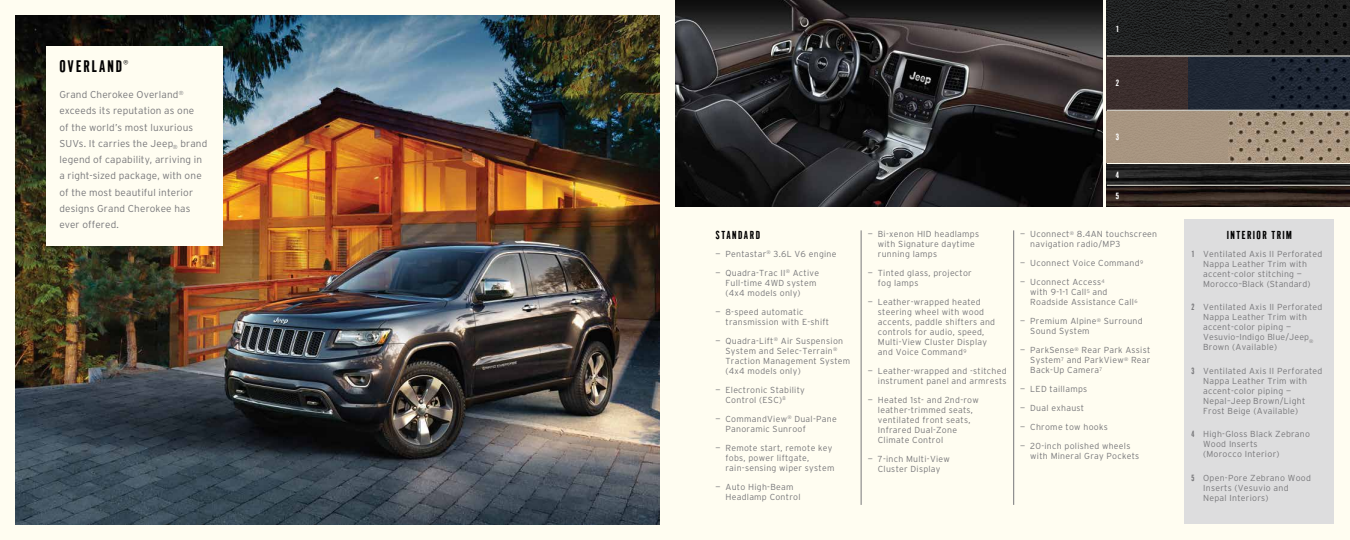
<style>
.page{position:relative;width:1350px;height:540px;background:#fffdf1}
.page>*{position:absolute;margin:0;border:0;box-sizing:border-box;transform-origin:0 0}
.t1{font:16.25px "Cg Gothic No 1";letter-spacing:.125em;color:#000}
.t2{font:11.25px "Cg Gothic No 1";letter-spacing:.135em;color:#000}
.t3{font:300 10px/16.2px "Interstate";letter-spacing:.015em;color:#77777a}
.t4{font:300 8.75px/10px "Interstate";letter-spacing:.03em;color:#77777a}
.t5{font:8.75px "Cg Gothic No 1";color:#fff;scale:1.1 1}
.s1{font-family:"Cg Gothic No 1";font-weight:400}
</style>
<div class="page">
<img style="left:1107px;top:0;width:121px;height:56px">
<img style="left:16px;top:16px;width:643px;height:508px">
<div style="left:46px;top:46px;width:177px;height:200px;background:#fffdf1"></div>
<hr style="left:861px;top:230px;width:1px;height:275px;background:#77777a">
<hr style="left:1013px;top:230px;width:1px;height:275px;background:#77777a">
<img style="left:675px;top:0;width:427px;height:207px">
<img style="left:1107px;top:164px;width:243px;height:43px">
<img style="left:1228px;top:111px;width:122px;height:52px">
<img style="left:1107px;top:57px;width:243px;height:53px">
<img style="left:1228px;top:0;width:122px;height:56px">
<div style="left:1184px;top:220px;width:150px;height:304px;background:#ddddde"></div>
<hr style="left:1107px;top:185px;width:243px;height:1px;background:#fffdf1">
<h1 class="t1" style="left:59px;top:57px;width:70px">OVERLAND<sup>®</sup></h1>
<p class="t3" style="left:59px;top:86px;width:150px">Grand Cherokee Overland<sup>® </sup>exceeds its reputation as one<br>of the world’s most luxurious<br>SUVs. It carries the Jeep<sub>®</sub> brand legend of capability, arriving in a right-sized package, with one of the most beautiful interior designs Grand Cherokee has ever offered.</p>
<p class="t5" style="left:1116px;top:23px;width:4px">1</p>
<p class="t5" style="left:1116px;top:78px;width:4px">2</p>
<p class="t2" style="left:715px;top:229px;width:46px">STANDARD</p>
<p class="t4" style="left:715px;top:249px;width:123px">— Pentastar<sup>®</sup> 3.6L V6 engine</p>
<p class="t4" style="left:725px;top:268px;width:95px;text-indent:-10px">— Quadra-Trac II<sup>®</sup> Active<br>Full-time 4WD system (4x4 models only)</p>
<p class="t4" style="left:725px;top:307px;width:105px;text-indent:-10px">— 8-speed automatic transmission with E-shift</p>
<p class="t4" style="left:725px;top:336px;width:126px;text-indent:-10px">— Quadra-Lift<sup>®</sup> Air Suspension<br>System and Selec-Terrain<sup>®<br></sup>Traction Management System (4x4 models only)</p>
<p class="t4" style="left:725px;top:385px;width:81px;text-indent:-10px">— Electronic Stability<br>Control (ESC)<sup>8</sup></p>
<p class="t4" style="left:725px;top:414px;width:113px;text-indent:-10px">— CommandView<sup>®</sup> Dual-Pane<br>Panoramic Sunroof</p>
<p class="t4" style="left:725px;top:443px;width:110px;text-indent:-10px">— Remote start, remote key fobs, power liftgate, rain-sensing wiper system</p>
<p class="t4" style="left:725px;top:482px;width:77px;text-indent:-10px">— Auto High-Beam<br>Headlamp Control</p>
<p class="t4" style="left:878px;top:229px;width:103px;text-indent:-10px">— Bi-xenon HID headlamps with Signature daytime running lamps</p>
<p class="t4" style="left:878px;top:268px;width:96px;text-indent:-10px">— Tinted glass, projector fog lamps</p>
<p class="t4" style="left:878px;top:297px;width:119px;text-indent:-10px">— Leather-wrapped heated steering wheel with wood accents, paddle shifters and controls for audio, speed,<br>Multi-View Cluster Display and Voice Command<sup>9</sup></p>
<p class="t4" style="left:868px;top:366px;width:140px;text-align:right">— Leather-wrapped and -stitched instrument panel and armrests</p>
<p class="t4" style="left:878px;top:395px;width:102px;text-indent:-10px">— Heated 1st- and 2nd-row leather-trimmed seats, ventilated front seats,<br>Infrared Dual-Zone<br>Climate Control</p>
<p class="t4" style="left:868px;top:454px;width:84px;text-align:center">— 7-inch Multi-View<br>Cluster Display</p>
<p class="t5" style="left:1116px;top:132px;width:4px">3</p>
<p class="t5" style="left:1116px;top:170px;width:4px">4</p>
<p class="t5" style="left:1116px;top:191px;width:4px">5</p>
<p class="t4" style="left:1030px;top:229px;width:128px;text-indent:-10px">— Uconnect<sup>®</sup> 8.4AN touchscreen navigation radio/MP3</p>
<p class="t4" style="left:1020px;top:258px;width:124px">— Uconnect Voice Command<sup>9</sup></p>
<p class="t4" style="left:1030px;top:277px;width:109px;text-indent:-10px">— Uconnect Access<sup>4<br></sup>with 9-1-1 Call<sup>5</sup> and<br>Roadside Assistance Call<sup>6</sup></p>
<p class="t4" style="left:1030px;top:316px;width:114px;text-indent:-10px">— Premium Alpine<sup>®</sup> Surround<br>Sound System</p>
<p class="t4" style="left:1030px;top:345px;width:122px;text-align:justify;text-indent:-10px">— ParkSense<sup>®</sup> Rear Park Assist System<sup>7</sup> and ParkView<sup>®</sup> Rear Back-Up Camera<sup>7</sup></p>
<p class="t4" style="left:1020px;top:384px;width:69px">— LED taillamps</p>
<p class="t4" style="left:1020px;top:403px;width:65px">— Dual exhaust</p>
<p class="t4" style="left:1020px;top:422px;width:89px">— Chrome tow hooks</p>
<p class="t4" style="left:1030px;top:441px;width:111px;text-indent:-10px">— 20-inch polished wheels with Mineral Gray Pockets</p>
<p class="t2" style="left:1227px;top:229px;width:67px">INTERIOR TRIM</p>
<p class="t4" style="left:1203px;top:249px;width:121px;text-indent:-12px"><span class="s1">1</span> Ventilated Axis II Perforated<br>Nappa Leather Trim with accent-color stitching —<br>Morocco–Black (Standard)</p>
<p class="t4" style="left:1203px;top:302px;width:121px;text-indent:-12px"><span class="s1">2</span> Ventilated Axis II Perforated<br>Nappa Leather Trim with accent-color piping —<br>Vesuvio–Indigo Blue/Jeep<sub>®<br></sub>Brown (Available)</p>
<p class="t4" style="left:1203px;top:366px;width:121px;text-indent:-12px"><span class="s1">3</span> Ventilated Axis II Perforated<br>Nappa Leather Trim with accent-color piping —<br>Nepal–Jeep Brown/Light<br>Frost Beige (Available)</p>
<p class="t4" style="left:1203px;top:429px;width:109px;text-indent:-12px"><span class="s1">4</span> High-Gloss Black Zebrano<br>Wood Inserts<br>(Morocco Interior)</p>
<p class="t4" style="left:1203px;top:473px;width:109px;text-indent:-12px"><span class="s1">5</span> Open-Pore Zebrano Wood<br>Inserts (Vesuvio and<br>Nepal Interiors)</p>
</div>
